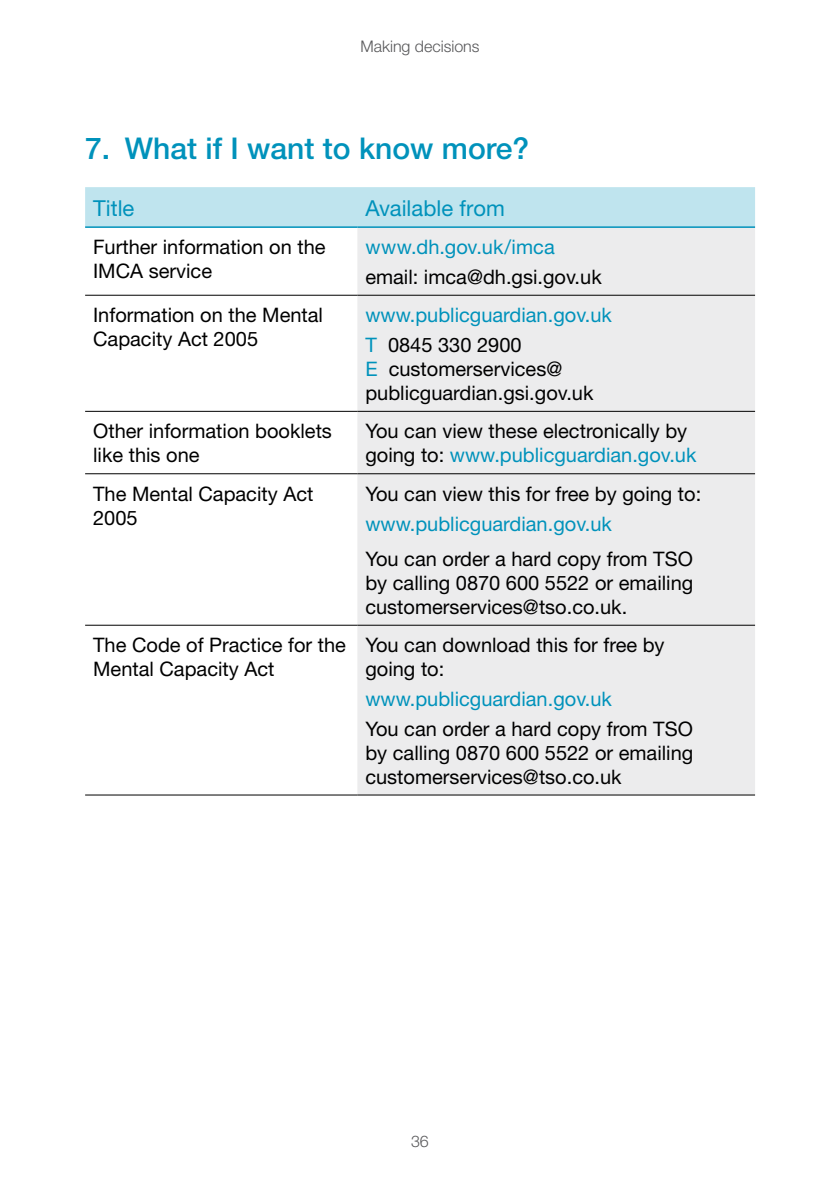
<style>
.page{position:relative;width:840px;height:1191px;background:#fff}
.page>*{position:absolute;margin:0;border:0;box-sizing:border-box;transform-origin:0 0}
.Main_header{font:500 30px "Helvetica Neue";color:#0092bb}
.text_-_main{font:22px "Helvetica Neue";color:#0092bb}
.body{font:20px/24px "Helvetica Neue";color:#000}
.body-2{font:20px "Helvetica Neue";color:#0092bb}
.text_-_main-2{font:20px "Helvetica Neue";letter-spacing:.005em;color:#0092bb}
.t1{font:300 16px "Helvetica Neue";color:#58585a}
.s1{color:#0092bb}
</style>
<div class="page">
<div style="left:85px;top:187px;width:669px;height:39px;background:#bfe4ee"></div>
<div style="left:357px;top:228px;width:397px;height:566px;background:#ececed"></div>
<hr style="left:85px;top:226px;width:272px;height:2px;background:#0092bb">
<hr style="left:357px;top:226px;width:397px;height:2px;background:#0092bb">
<hr style="left:85px;top:295px;width:272px;height:1px;background:#000">
<hr style="left:85px;top:411px;width:272px;height:1px;background:#000">
<hr style="left:85px;top:473px;width:272px;height:1px;background:#000">
<hr style="left:85px;top:625px;width:272px;height:1px;background:#000">
<hr style="left:85px;top:794px;width:272px;height:1px;background:#000">
<hr style="left:357px;top:295px;width:397px;height:1px;background:#000">
<hr style="left:357px;top:411px;width:397px;height:1px;background:#000">
<hr style="left:357px;top:473px;width:397px;height:1px;background:#000">
<hr style="left:357px;top:625px;width:397px;height:1px;background:#000">
<hr style="left:357px;top:794px;width:397px;height:1px;background:#000">
<p class="t1" style="left:360px;top:37px;width:121px">Making decisions</p>
<p class="Main_header" style="left:85px;top:131px;width:445px">7. What if I want to know more?</p>
<p class="text_-_main" style="left:93px;top:195px;width:43px">Title</p>
<p class="text_-_main" style="left:365px;top:195px;width:141px">Available from</p>
<p class="body" style="left:93px;top:235px;width:234px">Further information on the<br>IMCA service</p>
<p class="text_-_main-2" style="left:365px;top:235px;width:191px">www.dh.gov.uk/imca</p>
<p class="body" style="left:365px;top:264px;width:238px">email: imca@dh.gsi.gov.uk</p>
<p class="body" style="left:93px;top:303px;width:231px">Information on the Mental<br>Capacity Act 2005</p>
<p class="body-2" style="left:365px;top:303px;width:248px">www.publicguardian.gov.uk</p>
<p class="body" style="left:365px;top:332px;width:229px"><span class="s1">T</span> 0845 330 2900<br><span class="s1">E</span> customerservices@ publicguardian.gsi.gov.uk</p>
<p class="body" style="left:93px;top:419px;width:240px">Other information booklets like this one</p>
<p class="body" style="left:365px;top:419px;width:332px">You can view these electronically by going to: <span class="s1">www.publicguardian.gov.uk</span></p>
<p class="body" style="left:93px;top:481px;width:222px">The Mental Capacity Act<br>2005</p>
<p class="body" style="left:365px;top:481px;width:337px">You can view this for free by going to:</p>
<p class="body-2" style="left:365px;top:511px;width:248px">www.publicguardian.gov.uk</p>
<p class="body" style="left:365px;top:546px;width:329px;text-align:justify">You can order a hard copy from TSO by calling 0870 600 5522 or emailing customerservices@tso.co.uk.</p>
<p class="body" style="left:93px;top:633px;width:254px">The Code of Practice for the<br>Mental Capacity Act</p>
<p class="body" style="left:365px;top:633px;width:300px">You can download this for free by going to:</p>
<p class="body-2" style="left:365px;top:687px;width:248px">www.publicguardian.gov.uk</p>
<p class="body" style="left:365px;top:716px;width:329px;text-align:justify">You can order a hard copy from TSO by calling 0870 600 5522 or emailing customerservices@tso.co.uk</p>
<p class="t1" style="left:411px;top:1131px;width:10px">36</p>
</div>
